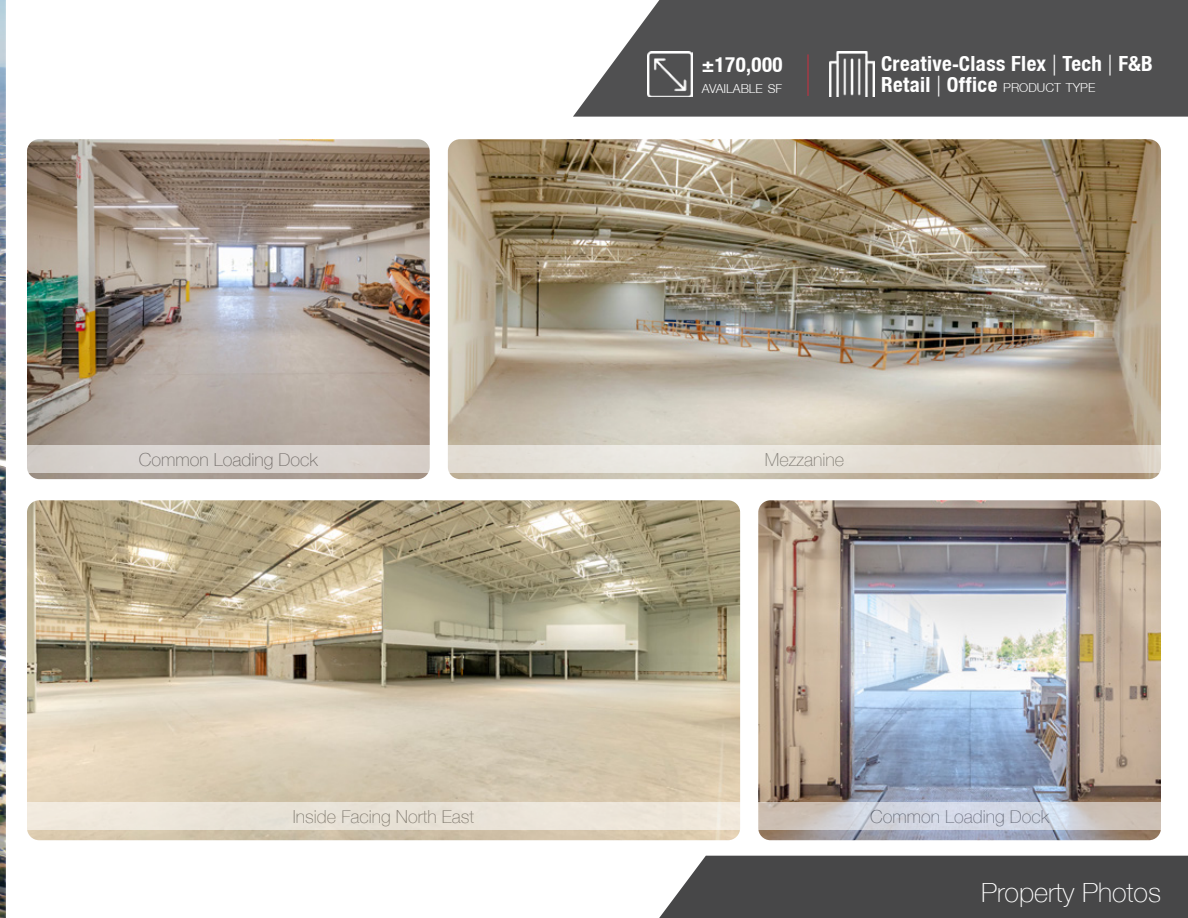
<style>
.page{position:relative;width:1188px;height:918px;background:#fff}
.page>*{position:absolute;margin:0;border:0;box-sizing:border-box;transform-origin:0 0}
.t1{font:100 27px "Helvetica Neue LT";color:#fff}
.t2{font:700 condensed 20.85px/21.5px "Helvetica Neue LT";letter-spacing:.02em;color:#fff}
.t3{font:100 18px "Helvetica Neue LT";color:#474748}
.t4{font:300 12.3px "Helvetica Neue LT";color:#fff}
.s1{font-weight:300;font-style:italic;font-stretch:normal}
.s2{font-weight:300;font-stretch:normal;font-size:12.3px}
</style>
<div class="page">
<img style="left:0;top:0;width:5px;height:918px">
<img style="left:27px;top:500px;width:713px;height:340px">
<img style="left:448px;top:139px;width:713px;height:340px">
<img style="left:27px;top:139px;width:403px;height:340px">
<img style="left:758px;top:500px;width:403px;height:340px">
<div style="left:659px;top:856px;width:529px;height:62px;background:#474748"></div>
<svg style="left:573px;top:0;width:615px;height:117px;background:#5e5e5f"></svg>
<img style="left:830px;top:52px;width:45px;height:45px">
<hr style="left:808px;top:54px;width:1px;height:42px;background:#cf2f40">
<img style="left:648px;top:52px;width:44px;height:45px">
<div style="left:27px;top:445px;width:403px;height:27px;background:#d8d3ce"></div>
<svg style="left:448px;top:445px;width:713px;height:27px;background:#e2dcd3"></svg>
<svg style="left:758px;top:802px;width:403px;height:28px;background:#cfced1"></svg>
<div style="left:27px;top:802px;width:713px;height:28px;background:#ebe4d9"></div>
<p class="t2" style="left:702px;top:53px;width:82px">±170,000</p>
<p class="t4" style="left:702px;top:81px;width:82px">AVAILABLE SF</p>
<p class="t2" style="left:881px;top:53px;width:273px">Creative-Class Flex <span class="s1">|</span> Tech <span class="s1">|</span> F&amp;B<br>Retail <span class="s1">|</span> Office <span class="s2">PRODUCT TYPE</span></p>
<p class="t3" style="left:139px;top:449px;width:181px">Common Loading Dock</p>
<p class="t3" style="left:765px;top:449px;width:81px">Mezzanine</p>
<p class="t3" style="left:293px;top:807px;width:183px">Inside Facing North East</p>
<p class="t3" style="left:870px;top:807px;width:181px">Common Loading Dock</p>
<h1 class="t1" style="left:981px;top:877px;width:181px">Property Photos</h1>
</div>
